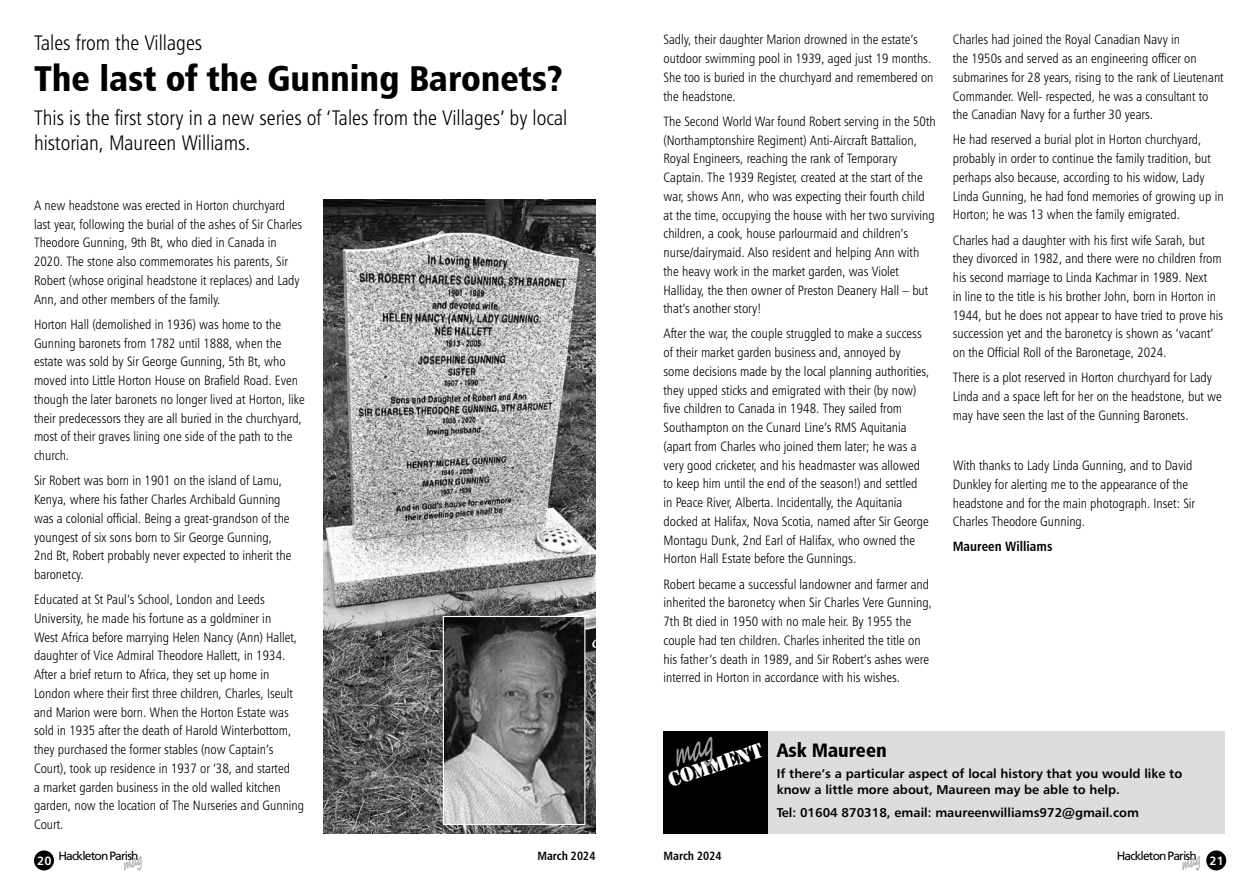
<style>
.page{position:relative;width:1259px;height:893px;background:#fff}
.page>*{position:absolute;margin:0;border:0;box-sizing:border-box;transform-origin:0 0}
.t1{font:36px "Humanist 777 BT Black Condensed B";color:#000}
.t2{font:21.15px "Stencil";color:#fff}
.t3{font:21px/25.2px "Humanist 777 BT Light Condensed B";color:#000}
.t4{font:19.5px "Humanist 777 BT Black Condensed B";color:#000}
.t5{font:13.5px/18.8px "Humanist 777 BT Light Condensed B";color:#000}
.t6{font:13.5px "Humanist 777 BT Bold Condensed B";color:#000}
.t7{font:12.75px/16.5px "Humanist 777 BT Bold B";color:#000}
.t8{font:12px "Frutiger";letter-spacing:-.07em;color:#000}
.t9{font:12px "Humanist 777 BT Bold Condensed B";color:#000}
.t10{font:12px "Humanist 777 BT Bold B";color:#fff}
</style>
<div class="page">
<div style="left:1206px;top:850px;width:20px;height:20px;background:#000;border-radius:50%"></div>
<div style="left:34px;top:850px;width:20px;height:20px;background:#000;border-radius:50%"></div>
<img style="left:323px;top:200px;width:272px;height:633px">
<img style="left:445px;top:618px;width:138px;height:205px">
<div style="left:443px;top:616px;width:142px;height:209px;border:1px solid #fff"></div>
<div style="left:663px;top:730px;width:562px;height:103px;background:#dcddde"></div>
<div style="left:663px;top:730px;width:105px;height:103px;background:#000"></div>
<svg style="left:676px;top:737px;width:36px;height:30px"></svg>
<h3 class="t3" style="left:34px;top:30px;width:170px">Tales from the Villages</h3>
<h1 class="t1" style="left:34px;top:56px;width:531px">The last of the Gunning Baronets?</h1>
<h3 class="t3" style="left:34px;top:105px;width:535px">This is the first story in a new series of ‘Tales from the Villages’ by local historian, Maureen Williams.</h3>
<p class="t5" style="left:34px;top:196px;width:270px">A new headstone was erected in Horton churchyard last year, following the burial of the ashes of Sir Charles Theodore Gunning, 9th Bt, who died in Canada in 2020. The stone also commemorates his parents, Sir Robert (whose original headstone it replaces) and Lady Ann, and other members of the family.</p>
<p class="t5" style="left:34px;top:315px;width:272px">Horton Hall (demolished in 1936) was home to the Gunning baronets from 1782 until 1888, when the estate was sold by Sir George Gunning, 5th Bt, who moved into Little Horton House on Brafield Road. Even though the later baronets no longer lived at Horton, like their predecessors they are all buried in the churchyard, most of their graves lining one side of the path to the church.</p>
<p class="t5" style="left:34px;top:471px;width:259px">Sir Robert was born in 1901 on the island of Lamu, Kenya, where his father Charles Archibald Gunning was a colonial official. Being a great-grandson of the youngest of six sons born to Sir George Gunning, 2nd Bt, Robert probably never expected to inherit the baronetcy.</p>
<p class="t5" style="left:34px;top:590px;width:272px">Educated at St Paul’s School, London and Leeds University, he made his fortune as a goldminer in<br>West Africa before marrying Helen Nancy (Ann) Hallet, daughter of Vice Admiral Theodore Hallett, in 1934.<br>After a brief return to Africa, they set up home in London where their first three children, Charles, Iseult and Marion were born. When the Horton Estate was sold in 1935 after the death of Harold Winterbottom, they purchased the former stables (now Captain’s Court), took up residence in 1937 or ’38, and started<br>a market garden business in the old walled kitchen garden, now the location of The Nurseries and Gunning Court.</p>
<p class="t5" style="left:663px;top:30px;width:271px">Sadly, their daughter Marion drowned in the estate’s outdoor swimming pool in 1939, aged just 19 months.<br>She too is buried in the churchyard and remembered on the headstone.</p>
<p class="t5" style="left:663px;top:111px;width:274px">The Second World War found Robert serving in the 50th (Northamptonshire Regiment) Anti-Aircraft Battalion, Royal Engineers, reaching the rank of Temporary Captain. The 1939 Register, created at the start of the war, shows Ann, who was expecting their fourth child at the time, occupying the house with her two surviving children, a cook, house parlourmaid and children’s nurse/dairymaid. Also resident and helping Ann with the heavy work in the market garden, was Violet Halliday, the then owner of Preston Deanery Hall – but that’s another story!</p>
<p class="t5" style="left:663px;top:324px;width:267px">After the war, the couple struggled to make a success of their market garden business and, annoyed by some decisions made by the local planning authorities, they upped sticks and emigrated with their (by now) five children to Canada in 1948. They sailed from Southampton on the Cunard Line’s RMS Aquitania (apart from Charles who joined them later; he was a very good cricketer, and his headmaster was allowed to keep him until the end of the season!) and settled in Peace River, Alberta. Incidentally, the Aquitania docked at Halifax, Nova Scotia, named after Sir George Montagu Dunk, 2nd Earl of Halifax, who owned the Horton Hall Estate before the Gunnings.</p>
<p class="t5" style="left:663px;top:574px;width:270px">Robert became a successful landowner and farmer and inherited the baronetcy when Sir Charles Vere Gunning, 7th Bt died in 1950 with no male heir. By 1955 the couple had ten children. Charles inherited the title on his father’s death in 1989, and Sir Robert’s ashes were interred in Horton in accordance with his wishes.</p>
<p class="t5" style="left:952px;top:30px;width:272px">Charles had joined the Royal Canadian Navy in<br>the 1950s and served as an engineering officer on submarines for 28 years, rising to the rank of Lieutenant Commander. Well- respected, he was a consultant to the Canadian Navy for a further 30 years.</p>
<p class="t5" style="left:952px;top:130px;width:272px">He had reserved a burial plot in Horton churchyard, probably in order to continue the family tradition, but perhaps also because, according to his widow, Lady Linda Gunning, he had fond memories of growing up in Horton; he was 13 when the family emigrated.</p>
<p class="t5" style="left:952px;top:230px;width:272px">Charles had a daughter with his first wife Sarah, but they divorced in 1982, and there were no children from his second marriage to Linda Kachmar in 1989. Next<br>in line to the title is his brother John, born in Horton in 1944, but he does not appear to have tried to prove his succession yet and the baronetcy is shown as ‘vacant’ on the Official Roll of the Baronetage, 2024.</p>
<p class="t5" style="left:952px;top:368px;width:271px">There is a plot reserved in Horton churchyard for Lady<br>Linda and a space left for her on the headstone, but we may have seen the last of the Gunning Baronets.</p>
<p class="t5" style="left:952px;top:456px;width:244px">With thanks to Lady Linda Gunning, and to David Dunkley for alerting me to the appearance of the headstone and for the main photograph. Inset: Sir Charles Theodore Gunning.</p>
<p class="t6" style="left:952px;top:538px;width:101px">Maureen Williams</p>
<h2 class="t2" style="left:665px;top:768px;width:100px;rotate:-18deg">Comment</h2>
<h3 class="t4" style="left:777px;top:738px;width:111px">Ask Maureen</h3>
<p class="t7" style="left:777px;top:765px;width:407px">If there’s a particular aspect of local history that you would like to know a little more about, Maureen may be able to help.</p>
<p class="t7" style="left:777px;top:804px;width:364px">Tel: 01604 870318, email: maureenwilliams972@gmail.com</p>
<p class="t10" style="left:37px;top:853px;width:16px">20</p>
<p class="t8" style="left:58px;top:849px;width:82px">Hackleton Parish</p>
<p class="t9" style="left:537px;top:848px;width:60px">March 2024</p>
<p class="t9" style="left:663px;top:848px;width:60px">March 2024</p>
<p class="t8" style="left:1116px;top:849px;width:82px">Hackleton Parish</p>
<p class="t10" style="left:1209px;top:853px;width:16px">21</p>
</div>
